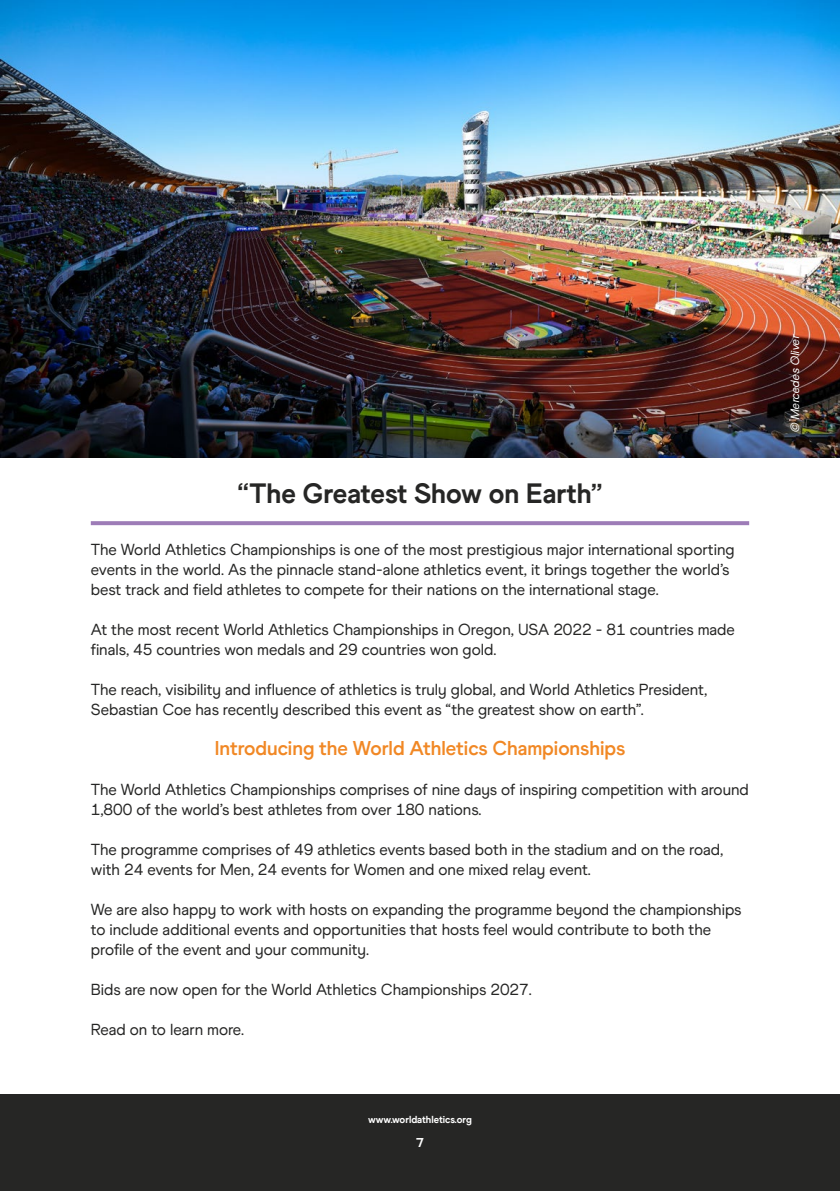
<style>
.page{position:relative;width:840px;height:1191px;background:#fff}
.page>*{position:absolute;margin:0;border:0;box-sizing:border-box;transform-origin:0 0}
.t1{font:28px "World Athletics Headline";color:#262625}
.t2{font:700 20px "World Athletics";color:#f18825}
.t3{font:16px/20px "World Athletics";color:#262625}
.t4{font:12.8px "World Athletics Headline";color:#fff}
.t5{font:italic 12px "World Athletics";color:#fff}
.t6{font:10.2px "World Athletics Headline";color:#fff}
</style>
<div class="page">
<div style="left:0;top:1095px;width:839px;height:96px;background:#262625"></div>
<svg style="left:91px;top:521px;width:657px;height:4px;background:#a181ba"></svg>
<img style="left:0;top:0;width:839px;height:457px">
<p class="t1" style="left:238px;top:477px;width:366px">“The Greatest Show on Earth”</p>
<p class="t3" style="left:91px;top:539px;width:645px">The World Athletics Championships is one of the most prestigious major international sporting events in the world. As the pinnacle stand-alone athletics event, it brings together the world’s best track and field athletes to compete for their nations on the international stage.</p>
<p class="t3" style="left:91px;top:619px;width:645px">At the most recent World Athletics Championships in Oregon, USA 2022 - 81 countries made finals, 45 countries won medals and 29 countries won gold.</p>
<p class="t3" style="left:91px;top:679px;width:617px">The reach, visibility and influence of athletics is truly global, and World Athletics President,<br>Sebastian Coe has recently described this event as “the greatest show on earth”.</p>
<p class="t2" style="left:215px;top:736px;width:411px">Introducing the World Athletics Championships</p>
<p class="t3" style="left:91px;top:779px;width:659px">The World Athletics Championships comprises of nine days of inspiring competition with around<br>1,800 of the world’s best athletes from over 180 nations.</p>
<p class="t3" style="left:91px;top:839px;width:633px">The programme comprises of 49 athletics events based both in the stadium and on the road, with 24 events for Men, 24 events for Women and one mixed relay event.</p>
<p class="t3" style="left:91px;top:899px;width:651px">We are also happy to work with hosts on expanding the programme beyond the championships to include additional events and opportunities that hosts feel would contribute to both the profile of the event and your community.</p>
<p class="t3" style="left:91px;top:979px;width:442px">Bids are now open for the World Athletics Championships 2027.</p>
<p class="t3" style="left:91px;top:1019px;width:155px">Read on to learn more.</p>
<p class="t6" style="left:368px;top:1113px;width:105px">www.worldathletics.org</p>
<p class="t4" style="left:416px;top:1135px;width:9px">7</p>
<p class="t5" style="left:787px;top:433px;width:102px;rotate:-90deg">Ⓒ Mercedes Oliver</p>
</div>
